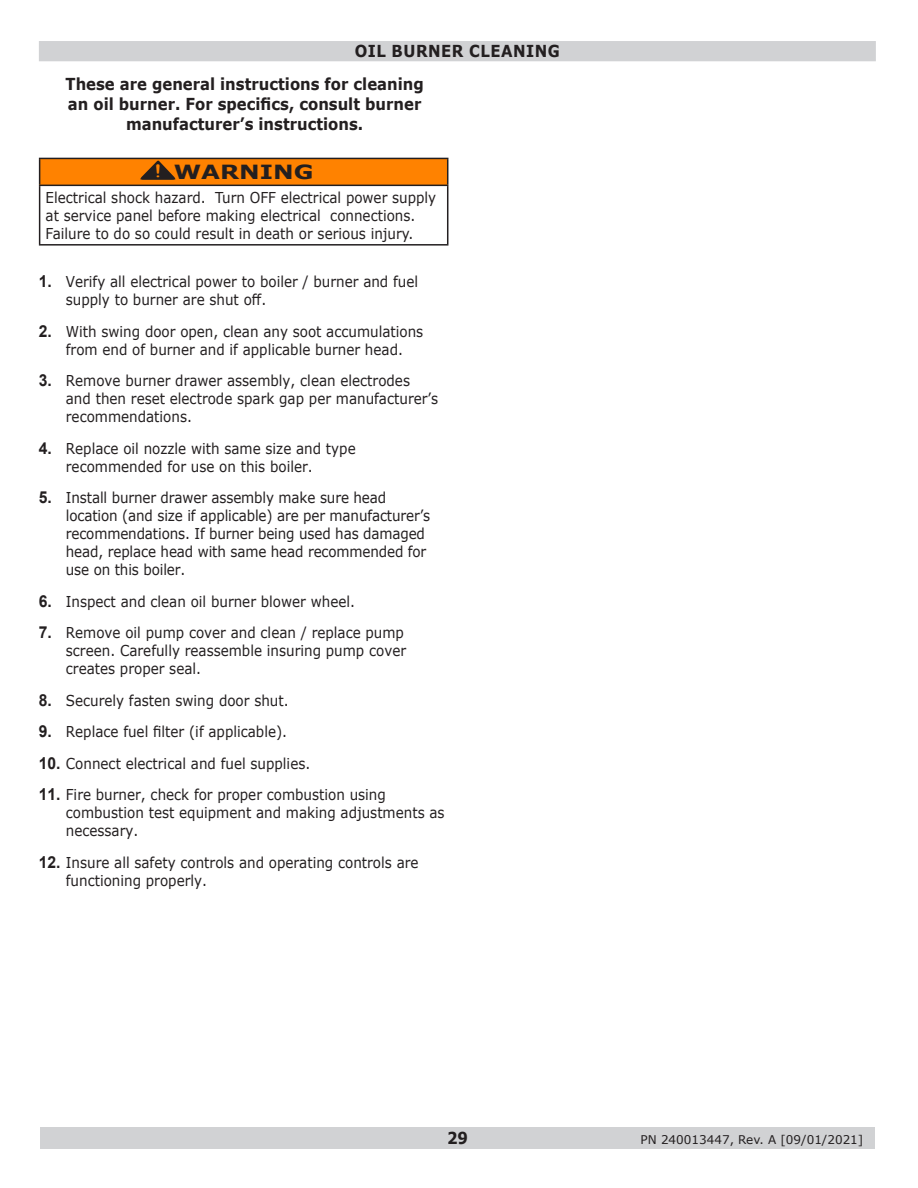
<style>
.page{position:relative;width:918px;height:1188px;background:#fff}
.page>*{position:absolute;margin:0;border:0;box-sizing:border-box;transform-origin:0 0}
.Body_text{font:700 21px "Courier New";color:#ff8200}
.t1{font:700 19.5px "Verdana";color:#231f20;scale:1.25 1}
.New_Section_for_TOC{font:700 16.5px/19.8px "Verdana";color:#231f20;text-align:center;scale:.9 1}
.New_Section_for_TOC-2{font:700 16.5px "Verdana";letter-spacing:.035em;color:#231f20;scale:.9 1}
.t2{font:15px/18px "Verdana";color:#231f20;scale:.9 1}
.t3{font:12px "Verdana";color:#231f20}
.s1{font-family:"Arial";font-weight:700;font-size:16.5px}
</style>
<div class="page">
<div style="left:40px;top:1127px;width:835px;height:22px;background:#d1d2d4"></div>
<div style="left:40px;top:158px;width:408px;height:27px;background:#ff8200"></div>
<hr style="left:39px;top:158px;width:409px;height:1px;background:#231f20">
<svg style="left:39px;top:159px;width:1px;height:26px"></svg>
<svg style="left:447px;top:159px;width:1px;height:26px"></svg>
<hr style="left:39px;top:185px;width:409px;height:1px;background:#231f20">
<hr style="left:39px;top:186px;width:1px;height:58px;background:#231f20">
<hr style="left:447px;top:186px;width:1px;height:58px;background:#231f20">
<hr style="left:39px;top:244px;width:409px;height:2px;background:#231f20">
<svg style="left:138px;top:159px;width:38px;height:21px"></svg>
<div style="left:40px;top:42px;width:835px;height:19px;background:#d1d2d4"></div>
<div style="left:39px;top:41px;width:837px;height:20px;border:2px solid #d1d2d4"></div>
<p class="New_Section_for_TOC-2" style="left:355px;top:40px;width:229px">OIL BURNER CLEANING</p>
<p class="New_Section_for_TOC" style="left:66px;top:74px;width:400px">These are general instructions for cleaning an oil burner. For specifics, consult burner manufacturer’s instructions.</p>
<p class="Body_text" style="left:152px;top:157px;width:14px">!</p>
<p class="t1" style="left:174px;top:158px;width:113px">WARNING</p>
<p class="t2" style="left:46px;top:188px;width:436px">Electrical shock hazard. Turn OFF electrical power supply at service panel before making electrical connections.<br>Failure to do so could result in death or serious injury.</p>
<p class="t2" style="left:66px;top:273px;width:393px;text-indent:-27px"><span class="s1">1.</span> Verify all electrical power to boiler / burner and fuel supply to burner are shut off.</p>
<p class="t2" style="left:39px;top:322px;width:429px;text-align:center"><span class="s1">2.</span> With swing door open, clean any soot accumulations from end of burner and if applicable burner head.</p>
<p class="t2" style="left:66px;top:372px;width:415px;text-indent:-27px"><span class="s1">3.</span> Remove burner drawer assembly, clean electrodes and then reset electrode spark gap per manufacturer’s recommendations.</p>
<p class="t2" style="left:66px;top:439px;width:324px;text-indent:-27px"><span class="s1">4.</span> Replace oil nozzle with same size and type recommended for use on this boiler.</p>
<p class="t2" style="left:66px;top:489px;width:406px;text-indent:-27px"><span class="s1">5.</span> Install burner drawer assembly make sure head location (and size if applicable) are per manufacturer’s recommendations. If burner being used has damaged head, replace head with same head recommended for use on this boiler.</p>
<p class="t2" style="left:39px;top:592px;width:353px"><span class="s1">6.</span> Inspect and clean oil burner blower wheel.</p>
<p class="t2" style="left:66px;top:624px;width:380px;text-indent:-27px"><span class="s1">7.</span> Remove oil pump cover and clean / replace pump screen. Carefully reassemble insuring pump cover creates proper seal.</p>
<p class="t2" style="left:39px;top:691px;width:279px"><span class="s1">8.</span> Securely fasten swing door shut.</p>
<p class="t2" style="left:39px;top:723px;width:277px"><span class="s1">9.</span> Replace fuel filter (if applicable).</p>
<p class="t2" style="left:39px;top:754px;width:303px"><span class="s1">10.</span> Connect electrical and fuel supplies.</p>
<p class="t2" style="left:66px;top:786px;width:422px;text-indent:-27px"><span class="s1">11.</span> Fire burner, check for proper combustion using combustion test equipment and making adjustments as necessary.</p>
<p class="t2" style="left:66px;top:853px;width:393px;text-indent:-27px"><span class="s1">12.</span> Insure all safety controls and operating controls are functioning properly.</p>
<p class="New_Section_for_TOC" style="left:447px;top:1128px;width:25px">29</p>
<p class="t3" style="left:641px;top:1131px;width:224px">PN 240013447, Rev. A [09/01/2021]</p>
</div>
